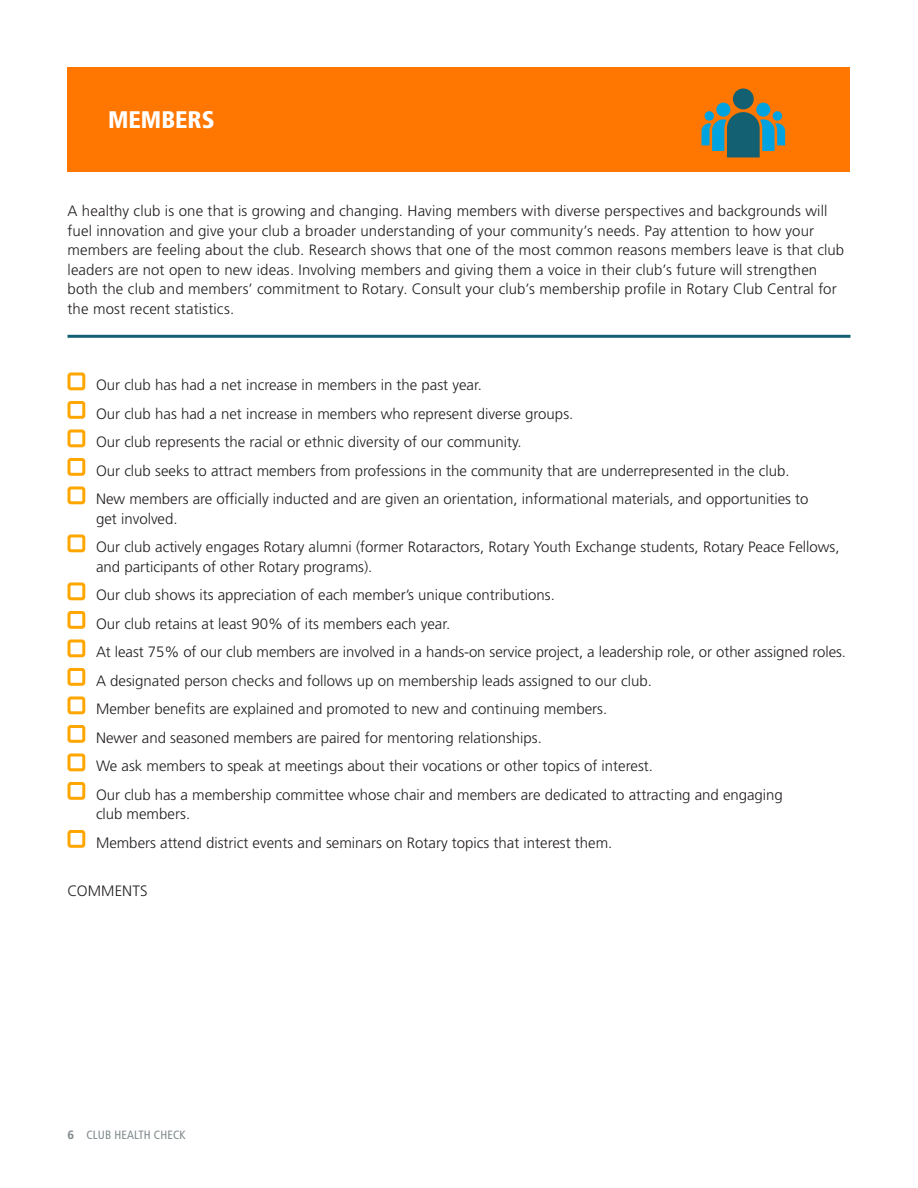
<style>
.page{position:relative;width:918px;height:1188px;background:#fff}
.page>*{position:absolute;margin:0;border:0;box-sizing:border-box;transform-origin:0 0}
.Head{font:900 condensed 24px "Frutiger LT Std";color:#fff}
.Checklist_Box{font:300 15px/19.5px "Frutiger LT Std";color:#231f20}
.Body{font:300 15px/19.5px "Frutiger LT Std";letter-spacing:.01em;color:#231f20}
.t1{font:condensed 12px "Frutiger LT Std";letter-spacing:.01em;color:#808a8d}
.s1{font-weight:700;font-stretch:normal}
</style>
<div class="page">
<div style="left:68px;top:68px;width:782px;height:104px;background:#ff7600"></div>
<hr style="left:68px;top:335px;width:782px;height:3px;background:#136072">
<div style="left:67px;top:372px;width:18px;height:18px;border:3px solid #ffa700;border-radius:2px"></div>
<div style="left:67px;top:401px;width:18px;height:18px;border:3px solid #ffa700;border-radius:2px"></div>
<div style="left:67px;top:429px;width:18px;height:18px;border:3px solid #ffa700;border-radius:2px"></div>
<div style="left:67px;top:458px;width:18px;height:18px;border:3px solid #ffa700;border-radius:2px"></div>
<div style="left:67px;top:486px;width:18px;height:18px;border:3px solid #ffa700;border-radius:2px"></div>
<div style="left:67px;top:534px;width:18px;height:18px;border:3px solid #ffa700;border-radius:2px"></div>
<div style="left:67px;top:582px;width:18px;height:18px;border:3px solid #ffa700;border-radius:2px"></div>
<div style="left:67px;top:611px;width:18px;height:18px;border:3px solid #ffa700;border-radius:2px"></div>
<div style="left:67px;top:639px;width:18px;height:18px;border:3px solid #ffa700;border-radius:2px"></div>
<div style="left:67px;top:668px;width:18px;height:18px;border:3px solid #ffa700;border-radius:2px"></div>
<div style="left:67px;top:696px;width:18px;height:18px;border:3px solid #ffa700;border-radius:2px"></div>
<div style="left:67px;top:725px;width:18px;height:18px;border:3px solid #ffa700;border-radius:2px"></div>
<div style="left:67px;top:753px;width:18px;height:18px;border:3px solid #ffa700;border-radius:2px"></div>
<div style="left:67px;top:782px;width:18px;height:18px;border:3px solid #ffa700;border-radius:2px"></div>
<div style="left:67px;top:830px;width:18px;height:18px;border:3px solid #ffa700;border-radius:2px"></div>
<div style="left:756px;top:103px;width:14px;height:14px;background:#00a3e0;border-radius:50%"></div>
<div style="left:716px;top:103px;width:14px;height:14px;background:#00a3e0;border-radius:50%"></div>
<div style="left:733px;top:88px;width:21px;height:21px;background:#136072;border-radius:50%"></div>
<svg style="left:702px;top:112px;width:83px;height:45px"></svg>
<p class="Head" style="left:108px;top:105px;width:108px">MEMBERS</p>
<p class="Body" style="left:68px;top:202px;width:778px">A healthy club is one that is growing and changing. Having members with diverse perspectives and backgrounds will fuel innovation and give your club a broader understanding of your community’s needs. Pay attention to how your members are feeling about the club. Research shows that one of the most common reasons members leave is that club leaders are not open to new ideas. Involving members and giving them a voice in their club’s future will strengthen both the club and members’ commitment to Rotary. Consult your club’s membership profile in Rotary Club Central for the most recent statistics.</p>
<p class="Checklist_Box" style="left:96px;top:376px;width:387px">Our club has had a net increase in members in the past year.</p>
<p class="Checklist_Box" style="left:96px;top:404px;width:479px">Our club has had a net increase in members who represent diverse groups.</p>
<p class="Checklist_Box" style="left:96px;top:433px;width:427px">Our club represents the racial or ethnic diversity of our community.</p>
<p class="Checklist_Box" style="left:96px;top:461px;width:695px">Our club seeks to attract members from professions in the community that are underrepresented in the club.</p>
<p class="Checklist_Box" style="left:96px;top:490px;width:714px">New members are officially inducted and are given an orientation, informational materials, and opportunities to get involved.</p>
<p class="Checklist_Box" style="left:96px;top:538px;width:745px">Our club actively engages Rotary alumni (former Rotaractors, Rotary Youth Exchange students, Rotary Peace Fellows, and participants of other Rotary programs).</p>
<p class="Checklist_Box" style="left:96px;top:586px;width:460px">Our club shows its appreciation of each member’s unique contributions.</p>
<p class="Checklist_Box" style="left:96px;top:614px;width:356px">Our club retains at least 90% of its members each year.</p>
<p class="Checklist_Box" style="left:96px;top:643px;width:752px">At least 75% of our club members are involved in a hands-on service project, a leadership role, or other assigned roles.</p>
<p class="Checklist_Box" style="left:96px;top:671px;width:558px">A designated person checks and follows up on membership leads assigned to our club.</p>
<p class="Checklist_Box" style="left:96px;top:700px;width:513px">Member benefits are explained and promoted to new and continuing members.</p>
<p class="Checklist_Box" style="left:96px;top:728px;width:447px">Newer and seasoned members are paired for mentoring relationships.</p>
<p class="Checklist_Box" style="left:96px;top:757px;width:559px">We ask members to speak at meetings about their vocations or other topics of interest.</p>
<p class="Checklist_Box" style="left:96px;top:785px;width:688px">Our club has a membership committee whose chair and members are dedicated to attracting and engaging club members.</p>
<p class="Checklist_Box" style="left:96px;top:833px;width:518px">Members attend district events and seminars on Rotary topics that interest them.</p>
<p class="Body" style="left:68px;top:881px;width:82px">COMMENTS</p>
<p class="t1" style="left:68px;top:1128px;width:120px"><span class="s1">6</span> CLUB HEALTH CHECK</p>
</div>
